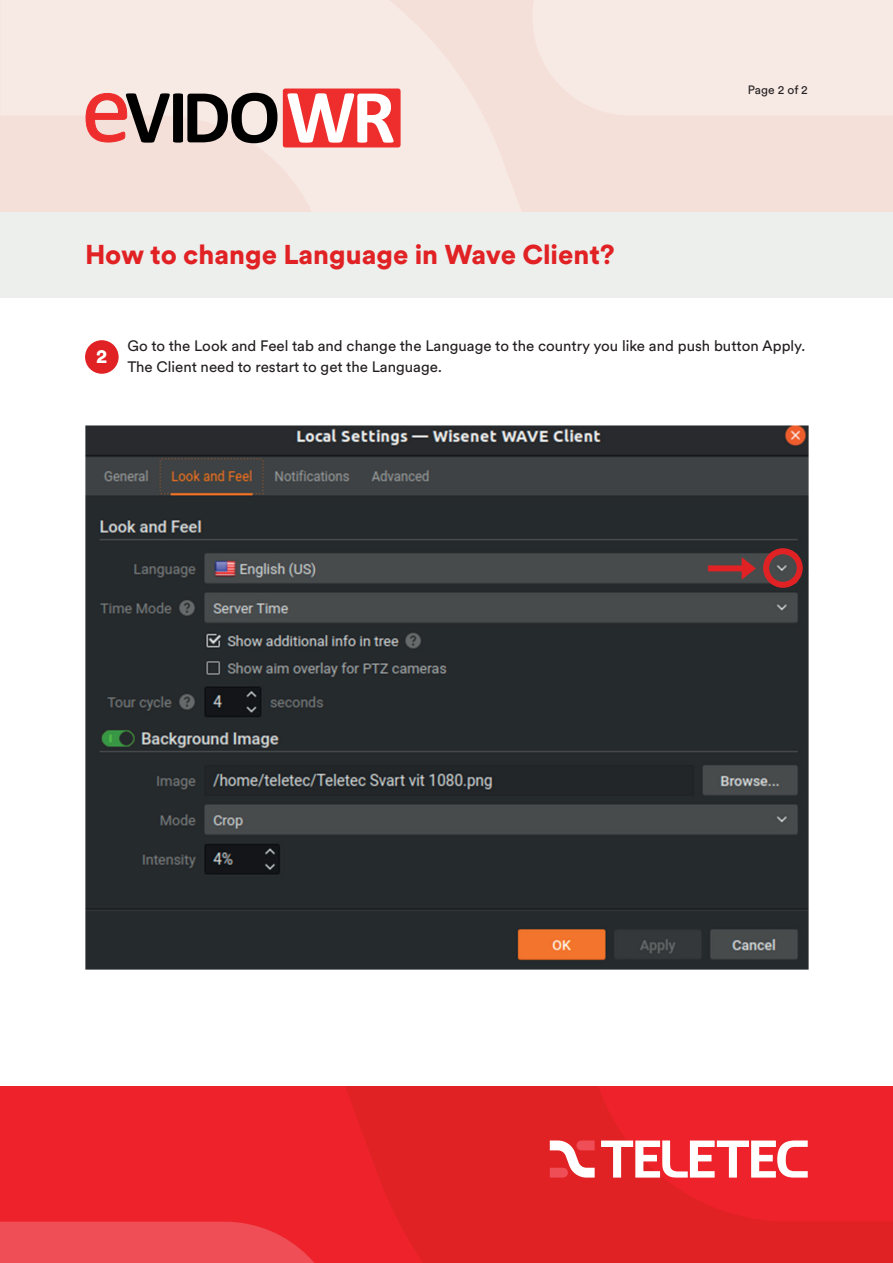
<style>
.page{position:relative;width:893px;height:1263px;background:#fff}
.page>*{position:absolute;margin:0;border:0;box-sizing:border-box;transform-origin:0 0}
.t1{font:900 27px "Circular XX";color:#e12225}
.t2{font:900 19.5px "Circular XX";color:#fff}
.t3{font:15px/21px "Circular XX";color:#231f20}
.t4{font:12px "Circular XX";letter-spacing:-.005em;color:#231f20}
</style>
<div class="page">
<svg style="left:0;top:0;width:893px;height:213px;background:#f5e4de"></svg>
<div style="left:532px;top:0;width:361px;height:116px;background:#f7e9e4"></div>
<div style="left:0;top:213px;width:893px;height:85px;background:#edefed"></div>
<svg style="left:0;top:1086px;width:893px;height:177px;background:#e82228"></svg>
<svg style="left:0;top:1221px;width:343px;height:42px;background:#ee464e"></svg>
<svg style="left:550px;top:1140px;width:45px;height:37px"></svg>
<svg style="left:601px;top:1140px;width:207px;height:37px"></svg>
<div style="left:283px;top:89px;width:118px;height:58px;background:#ee2d2d;border-radius:2px"></div>
<svg style="left:85px;top:93px;width:192px;height:50px;background:#947673"></svg>
<svg style="left:287px;top:93px;width:107px;height:50px"></svg>
<img style="left:85px;top:425px;width:723px;height:544px">
<div style="left:85px;top:340px;width:34px;height:34px;background:#e12225;border-radius:50%"></div>
<div style="left:763px;top:548px;width:40px;height:40px;border:6px solid #e12225;border-radius:50%"></div>
<svg style="left:708px;top:557px;width:48px;height:23px"></svg>
<h1 class="t1" style="left:85px;top:236px;width:531px">How to change Language in Wave Client?</h1>
<p class="t4" style="left:748px;top:82px;width:61px">Page 2 of 2</p>
<h2 class="t2" style="left:96px;top:343px;width:13px">2</h2>
<p class="t3" style="left:128px;top:335px;width:679px">Go to the Look and Feel tab and change the Language to the country you like and push button Apply.<br>The Client need to restart to get the Language.</p>
</div>
